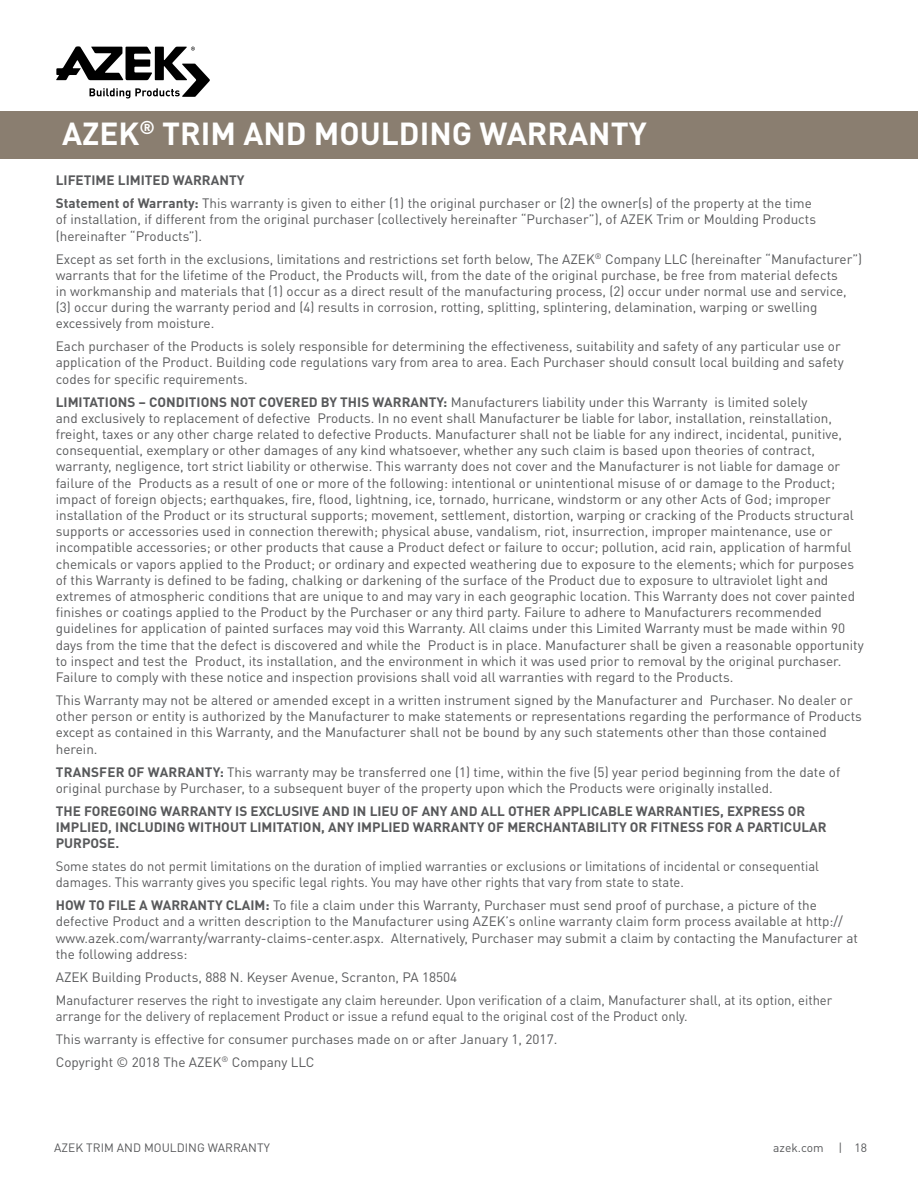
<style>
.page{position:relative;width:918px;height:1188px;background:#fff}
.page>*{position:absolute;margin:0;border:0;box-sizing:border-box;transform-origin:0 0}
.t1{font:700 31.5px "DINOT";color:#fff}
.t2{font:13.5px/16.2px "DINOT";color:#58595b}
.t3{font:13.5px/23px "DINOT";color:#58595b;scale:.96 1}
.t4{font:700 13.5px/16.2px "DINOT";color:#58595b}
.t5{font:12px "DINOT";color:#58595b}
.s1{font-weight:700}
</style>
<div class="page">
<div style="left:0;top:111px;width:918px;height:48px;background:#8a7e70"></div>
<svg style="left:56px;top:46px;width:154px;height:53px"></svg>
<h1 class="t1" style="left:62px;top:109px;width:586px">AZEK<sup>®</sup> TRIM AND MOULDING WARRANTY</h1>
<p class="t2" style="left:56px;top:168px;width:758px;line-height:23px"><span class="s1">LIFETIME LIMITED WARRANTY<br>Statement of Warranty:</span> This warranty is given to either (1) the original purchaser or (2) the owner(s) of the property at the time</p>
<p class="t2" style="left:56px;top:211px;width:762px">of installation, if different from the original purchaser (collectively hereinafter “Purchaser”), of AZEK Trim or Moulding Products (hereinafter “Products”).</p>
<p class="t2" style="left:56px;top:250px;width:808px">Except as set forth in the exclusions, limitations and restrictions set forth below, The AZEK<sup>®</sup> Company LLC (hereinafter “Manufacturer”) warrants that for the lifetime of the Product, the Products will, from the date of the original purchase, be free from material defects<br>in workmanship and materials that (1) occur as a direct result of the manufacturing process, (2) occur under normal use and service, (3) occur during the warranty period and (4) results in corrosion, rotting, splitting, splintering, delamination, warping or swelling excessively from moisture.</p>
<p class="t2" style="left:56px;top:337px;width:790px">Each purchaser of the Products is solely responsible for determining the effectiveness, suitability and safety of any particular use or application of the Product. Building code regulations vary from area to area. Each Purchaser should consult local building and safety codes for specific requirements.</p>
<p class="t2" style="left:56px;top:393px;width:809px"><span class="s1">LIMITATIONS – CONDITIONS NOT COVERED BY THIS WARRANTY:</span> Manufacturers liability under this Warranty is limited solely<br>and exclusively to replacement of defective Products. In no event shall Manufacturer be liable for labor, installation, reinstallation, freight, taxes or any other charge related to defective Products. Manufacturer shall not be liable for any indirect, incidental, punitive, consequential, exemplary or other damages of any kind whatsoever, whether any such claim is based upon theories of contract, warranty, negligence, tort strict liability or otherwise. This warranty does not cover and the Manufacturer is not liable for damage or failure of the Products as a result of one or more of the following: intentional or unintentional misuse of or damage to the Product; impact of foreign objects; earthquakes, fire, flood, lightning, ice, tornado, hurricane, windstorm or any other Acts of God; improper installation of the Product or its structural supports; movement, settlement, distortion, warping or cracking of the Products structural supports or accessories used in connection therewith; physical abuse, vandalism, riot, insurrection, improper maintenance, use or incompatible accessories; or other products that cause a Product defect or failure to occur; pollution, acid rain, application of harmful chemicals or vapors applied to the Product; or ordinary and expected weathering due to exposure to the elements; which for purposes of this Warranty is defined to be fading, chalking or darkening of the surface of the Product due to exposure to ultraviolet light and extremes of atmospheric conditions that are unique to and may vary in each geographic location. This Warranty does not cover painted finishes or coatings applied to the Product by the Purchaser or any third party. Failure to adhere to Manufacturers recommended guidelines for application of painted surfaces may void this Warranty. All claims under this Limited Warranty must be made within 90 days from the time that the defect is discovered and while the Product is in place. Manufacturer shall be given a reasonable opportunity to inspect and test the Product, its installation, and the environment in which it was used prior to removal by the original purchaser.<br>Failure to comply with these notice and inspection provisions shall void all warranties with regard to the Products.</p>
<p class="t2" style="left:56px;top:691px;width:808px">This Warranty may not be altered or amended except in a written instrument signed by the Manufacturer and Purchaser. No dealer or other person or entity is authorized by the Manufacturer to make statements or representations regarding the performance of Products except as contained in this Warranty, and the Manufacturer shall not be bound by any such statements other than those contained herein.</p>
<p class="t2" style="left:56px;top:763px;width:786px"><span class="s1">TRANSFER OF WARRANTY:</span> This warranty may be transferred one (1) time, within the five (5) year period beginning from the date of original purchase by Purchaser, to a subsequent buyer of the property upon which the Products were originally installed.</p>
<p class="t4" style="left:56px;top:802px;width:772px">THE FOREGOING WARRANTY IS EXCLUSIVE AND IN LIEU OF ANY AND ALL OTHER APPLICABLE WARRANTIES, EXPRESS OR<br>IMPLIED, INCLUDING WITHOUT LIMITATION, ANY IMPLIED WARRANTY OF MERCHANTABILITY OR FITNESS FOR A PARTICULAR<br>PURPOSE.</p>
<p class="t3" style="left:56px;top:857px;width:797px;line-height:16.2px">Some states do not permit limitations on the duration of implied warranties or exclusions or limitations of incidental or consequential damages. This warranty gives you specific legal rights. You may have other rights that vary from state to state.</p>
<p class="t2" style="left:56px;top:896px;width:804px"><span class="s1">HOW TO FILE A WARRANTY CLAIM:</span> To file a claim under this Warranty, Purchaser must send proof of purchase, a picture of the defective Product and a written description to the Manufacturer using AZEK’s online warranty claim form process available at http:// www.azek.com/warranty/warranty-claims-center.aspx. Alternatively, Purchaser may submit a claim by contacting the Manufacturer at the following address:</p>
<p class="t2" style="left:56px;top:965px;width:778px;line-height:23px">AZEK Building Products, 888 N. Keyser Avenue, Scranton, PA 18504<br>Manufacturer reserves the right to investigate any claim hereunder. Upon verification of a claim, Manufacturer shall, at its option, either</p>
<p class="t3" style="left:56px;top:1004px;width:660px">arrange for the delivery of replacement Product or issue a refund equal to the original cost of the Product only.<br>This warranty is effective for consumer purchases made on or after January 1, 2017.<br>Copyright © 2018 The AZEK<sup>®</sup> Company LLC</p>
<p class="t5" style="left:54px;top:1139px;width:217px">AZEK TRIM AND MOULDING WARRANTY</p>
<p class="t5" style="left:773px;top:1139px;width:95px">azek.com | 18</p>
</div>
